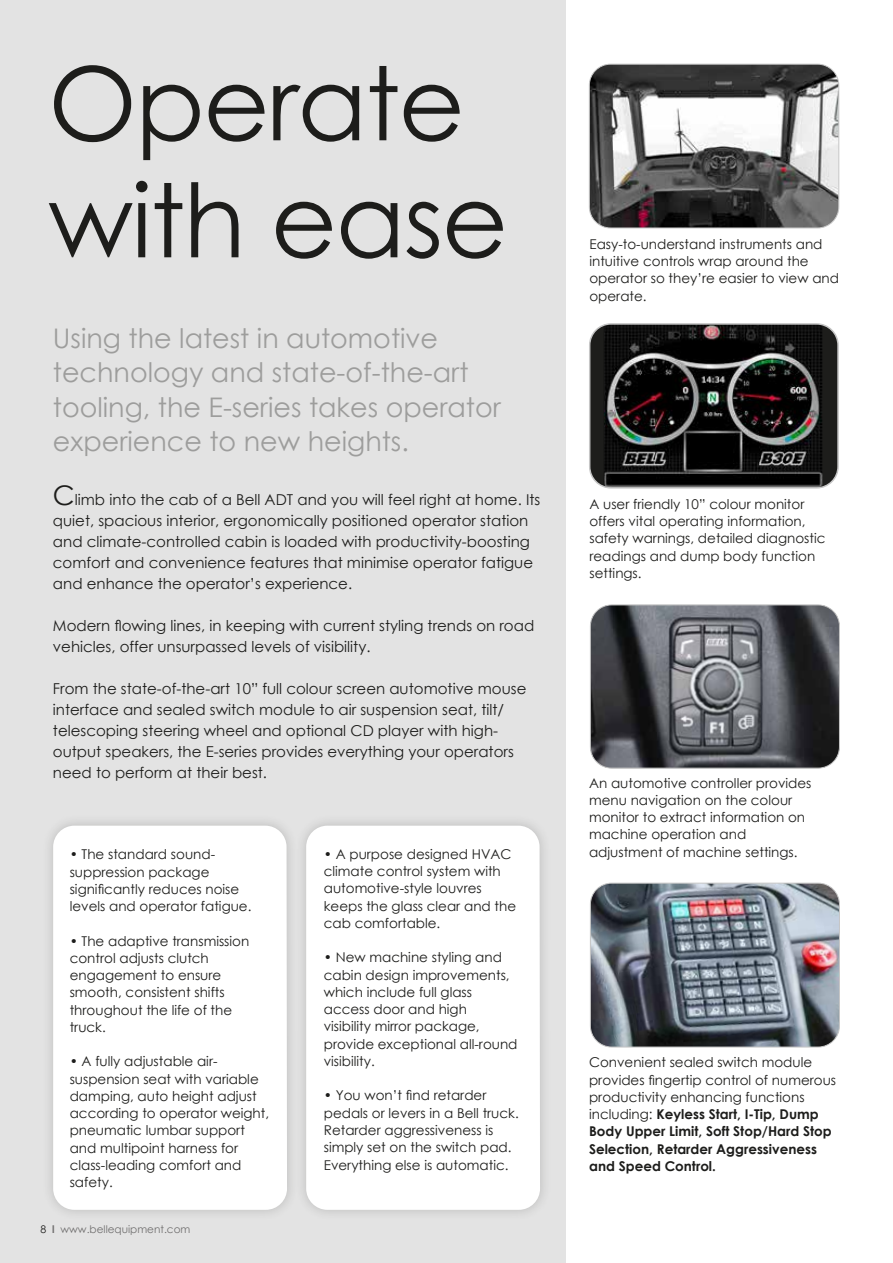
<style>
.page{position:relative;width:893px;height:1263px;background:#fff}
.page>*{position:absolute;margin:0;border:0;box-sizing:border-box;transform-origin:0 0}
.t1{font:102px/117px "Century Gothic";letter-spacing:-.015em;color:#1d1d1b}
.t2{font:27px/34.5px "Century Gothic";color:#9d9d9c}
.t3{font:15px/21px "Century Gothic";color:#1d1d1b}
.t4{font:13.5px/17.2px "Century Gothic";color:#1d1d1b}
.t5{font:700 13.5px/17.2px "Century Gothic";color:#1d1d1b}
.t6{font:10.5px "Century Gothic";color:#706f6f}
.s1{font-size:27px}
.s2{color:#1d1d1b}
.s3{font-weight:700}
.s4{font-weight:400}
</style>
<div class="page">
<div style="left:0;top:0;width:566px;height:1263px;background:#e3e3e3"></div>
<div style="left:590px;top:324px;width:248px;height:164px;background:#1d1d1b;border-radius:21px"></div>
<img style="left:604px;top:326px;width:218px;height:160px">
<div style="left:589px;top:323px;width:250px;height:166px;border:2px solid #c6c6c6;border-radius:21px"></div>
<img style="left:589px;top:64px;width:250px;height:164px">
<div style="left:589px;top:64px;width:250px;height:164px;border:1px solid #c6c6c6;border-radius:21px"></div>
<div style="left:41px;top:814px;width:258px;height:407px;background:#dbdbdb"></div>
<div style="left:53px;top:826px;width:234px;height:384px;background:#fff"></div>
<div style="left:294px;top:814px;width:258px;height:407px;background:#1d1d1b;opacity:.2"></div>
<div style="left:306px;top:826px;width:234px;height:384px;background:#fff"></div>
<img style="left:590px;top:606px;width:248px;height:162px">
<div style="left:590px;top:604px;width:250px;height:164px;border:1px solid #c6c6c6;border-radius:21px"></div>
<img style="left:590px;top:883px;width:248px;height:164px">
<div style="left:590px;top:883px;width:250px;height:164px;border:1px solid #c6c6c6;border-radius:21px"></div>
<h1 class="t1" style="left:48px;top:43px;width:461px">Operate with ease</h1>
<h2 class="t2" style="left:53px;top:320px;width:449px">Using the latest in automotive technology and state-of-the-art tooling, the E-series takes operator experience to new heights.</h2>
<p class="t3" style="left:53px;top:488px;width:489px"><span class="s1">C</span>limb into the cab of a Bell ADT and you will feel right at home. Its quiet, spacious interior, ergonomically positioned operator station and climate-controlled cabin is loaded with productivity-boosting comfort and convenience features that minimise operator fatigue and enhance the operator’s experience.</p>
<p class="t3" style="left:53px;top:614px;width:483px">Modern flowing lines, in keeping with current styling trends on road vehicles, offer unsurpassed levels of visibility.</p>
<p class="t3" style="left:53px;top:677px;width:475px">From the state-of-the-art 10” full colour screen automotive mouse interface and sealed switch module to air suspension seat, tilt/ telescoping steering wheel and optional CD player with high&shy;output speakers, the E-series provides everything your operators need to perform at their best.</p>
<p class="t4" style="left:70px;top:846px;width:183px">• The standard sound&shy;suppression package significantly reduces noise levels and operator fatigue.</p>
<p class="t4" style="left:70px;top:932px;width:181px">• The adaptive transmission control adjusts clutch engagement to ensure smooth, consistent shifts throughout the life of the truck.</p>
<p class="t4" style="left:70px;top:1053px;width:201px">• A fully adjustable air&shy;suspension seat with variable damping, auto height adjust according to operator weight, pneumatic lumbar support and multipoint harness for class-leading comfort and safety.</p>
<p class="t6" style="left:41px;top:1223px;width:151px"><span class="s2">8</span> <span class="s3">l</span> www.bellequipment.com</p>
<p class="t4" style="left:324px;top:845px;width:194px">• A purpose designed HVAC climate control system with automotive-style louvres keeps the glass clear and the cab comfortable.</p>
<p class="t4" style="left:324px;top:949px;width:195px">• New machine styling and cabin design improvements, which include full glass access door and high<br>visibility mirror package, provide exceptional all-round visibility.</p>
<p class="t4" style="left:324px;top:1087px;width:196px">• You won’t find retarder pedals or levers in a Bell truck.<br>Retarder aggressiveness is simply set on the switch pad.<br>Everything else is automatic.</p>
<p class="t4" style="left:589px;top:235px;width:251px">Easy-to-understand instruments and intuitive controls wrap around the operator so they’re easier to view and operate.</p>
<p class="t4" style="left:589px;top:495px;width:238px">A user friendly 10” colour monitor offers vital operating information, safety warnings, detailed diagnostic readings and dump body function settings.</p>
<p class="t4" style="left:589px;top:774px;width:224px">An automotive controller provides menu navigation on the colour monitor to extract information on machine operation and adjustment of machine settings.</p>
<p class="t5" style="left:589px;top:1053px;width:249px"><span class="s4">Convenient sealed switch module provides fingertip control of numerous productivity enhancing functions including:</span> Keyless Start, I-Tip, Dump Body Upper Limit, Soft Stop/Hard Stop Selection, Retarder Aggressiveness and Speed Control.</p>
</div>
